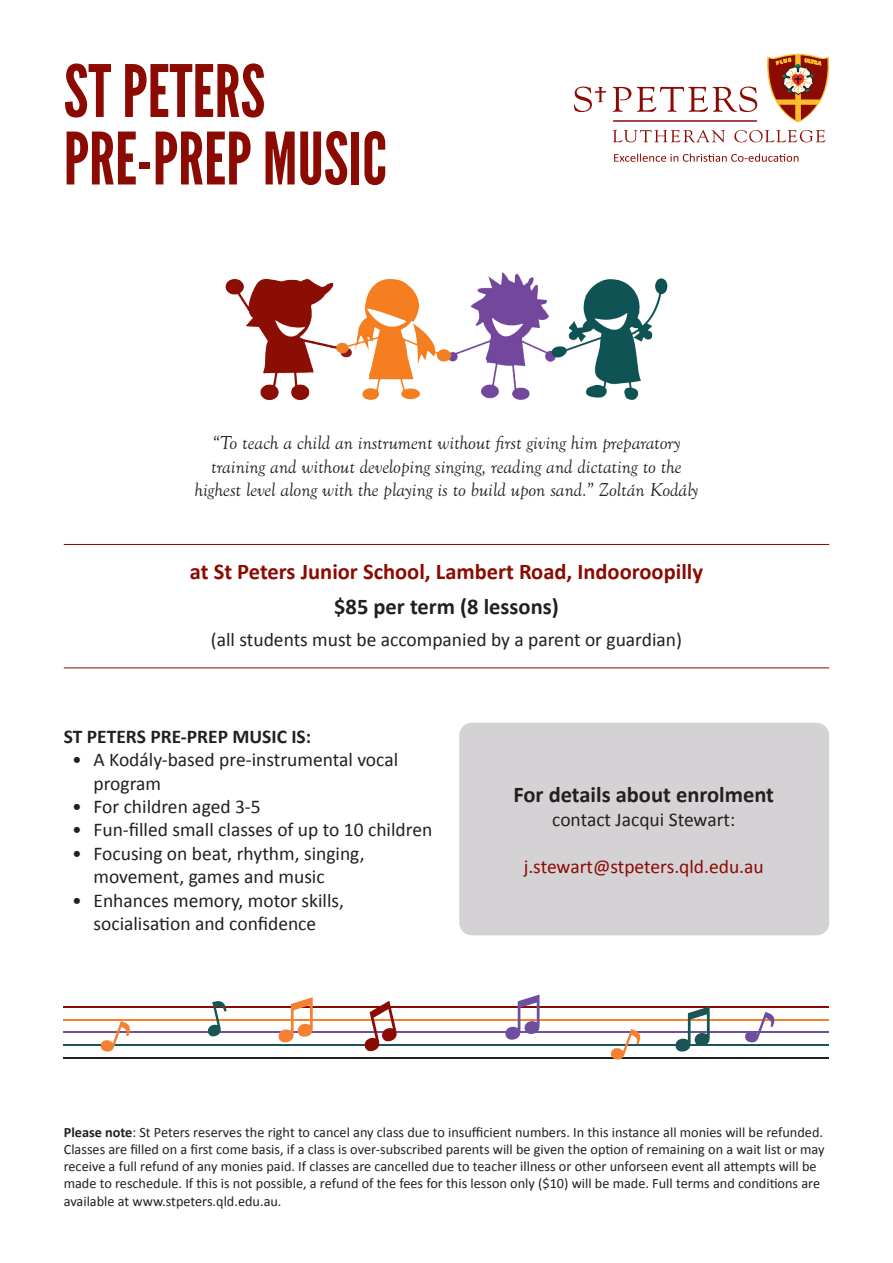
<style>
.page{position:relative;width:893px;height:1263px;background:#fff}
.page>*{position:absolute;margin:0;border:0;box-sizing:border-box;transform-origin:0 0}
.t1{font:72px/67.5px "League Gothic";color:#8b0a02}
.t2{font:700 22.5px "Calibri";color:#8b0a02}
.t3{font:700 22.5px "Calibri";color:#231f20}
.t4{font:19.5px/23.4px "Calibri";color:#231f20}
.t5{font:italic 19.5px/23.4px "Goudy Old Sty";color:#231f20;text-align:center}
.t6{font:19.5px "Calibri";color:#8b0a02}
.t7{font:700 19.5px "Calibri";color:#231f20}
.t8{font:14.25px/17.1px "Calibri";color:#231f20}
.s1{font-weight:700}
</style>
<div class="page">
<img style="left:226px;top:272px;width:441px;height:128px">
<hr style="left:64px;top:1006px;width:765px;height:2px;background:#8b0a02">
<hr style="left:64px;top:1019px;width:765px;height:1px;background:#f48032">
<hr style="left:64px;top:1031px;width:765px;height:2px;background:#6e4e9f">
<hr style="left:64px;top:1044px;width:765px;height:2px;background:#195457">
<hr style="left:64px;top:1057px;width:765px;height:1px;background:#231f20">
<svg style="left:675px;top:1006px;width:35px;height:45px"></svg>
<svg style="left:745px;top:1012px;width:29px;height:30px"></svg>
<svg style="left:279px;top:997px;width:34px;height:45px"></svg>
<svg style="left:364px;top:1001px;width:33px;height:50px"></svg>
<svg style="left:505px;top:994px;width:35px;height:46px"></svg>
<svg style="left:611px;top:1029px;width:29px;height:30px"></svg>
<svg style="left:208px;top:1001px;width:19px;height:35px"></svg>
<svg style="left:100px;top:1021px;width:30px;height:31px"></svg>
<hr style="left:64px;top:544px;width:765px;height:1px;background:#8b0a02">
<hr style="left:64px;top:667px;width:765px;height:1px;background:#8b0a02">
<svg style="left:613px;top:87px;width:18px;height:25px"></svg>
<svg style="left:637px;top:87px;width:120px;height:25px"></svg>
<svg style="left:613px;top:120px;width:144px;height:2px"></svg>
<svg style="left:613px;top:130px;width:112px;height:12px"></svg>
<svg style="left:734px;top:130px;width:91px;height:12px"></svg>
<svg style="left:574px;top:87px;width:32px;height:25px"></svg>
<svg style="left:767px;top:54px;width:62px;height:68px"></svg>
<svg style="left:614px;top:154px;width:184px;height:8px"></svg>
<div style="left:459px;top:723px;width:370px;height:212px;background:#d5d2d6;border-radius:13px"></div>
<p class="t1" style="left:64px;top:58px;width:325px">ST PETERS<br>PRE-PREP MUSIC</p>
<p class="t5" style="left:194px;top:432px;width:505px">“To teach a child an instrument without first giving him preparatory training and without developing singing, reading and dictating to the highest level along with the playing is to build upon sand.” Zoltán Kodály</p>
<p class="t2" style="left:190px;top:555px;width:515px">at St Peters Junior School, Lambert Road, Indooroopilly</p>
<p class="t3" style="left:334px;top:591px;width:226px">$85 per term (8 lessons)</p>
<p class="t4" style="left:211px;top:627px;width:473px">(all students must be accompanied by a parent or guardian)</p>
<p class="t7" style="left:64px;top:722px;width:249px">ST PETERS PRE-PREP MUSIC IS:</p>
<p class="t4" style="left:94px;top:747px;width:306px;text-indent:-21px">• A Kodály-based pre-instrumental vocal program</p>
<p class="t4" style="left:72px;top:794px;width:190px">• For children aged 3-5</p>
<p class="t4" style="left:72px;top:818px;width:362px">• Fun-filled small classes of up to 10 children</p>
<p class="t4" style="left:94px;top:841px;width:273px;text-indent:-21px">• Focusing on beat, rhythm, singing, movement, games and music</p>
<p class="t4" style="left:72px;top:888px;width:273px;text-align:center">• Enhances memory, motor skills, socialisation and confidence</p>
<p class="t3" style="left:513px;top:779px;width:262px">For details about enrolment</p>
<p class="t4" style="left:552px;top:807px;width:184px">contact Jacqui Stewart:</p>
<p class="t6" style="left:524px;top:852px;width:242px">j.stewart@stpeters.qld.edu.au</p>
<p class="t8" style="left:64px;top:1123px;width:762px"><span class="s1">Please note</span>: St Peters reserves the right to cancel any class due to insufficient numbers. In this instance all monies will be refunded.<br>Classes are filled on a first come basis, if a class is over-subscribed parents will be given the option of remaining on a wait list or may receive a full refund of any monies paid. If classes are cancelled due to teacher illness or other unforseen event all attempts will be made to reschedule. If this is not possible, a refund of the fees for this lesson only ($10) will be made. Full terms and conditions are available at www.stpeters.qld.edu.au.</p>
</div>
